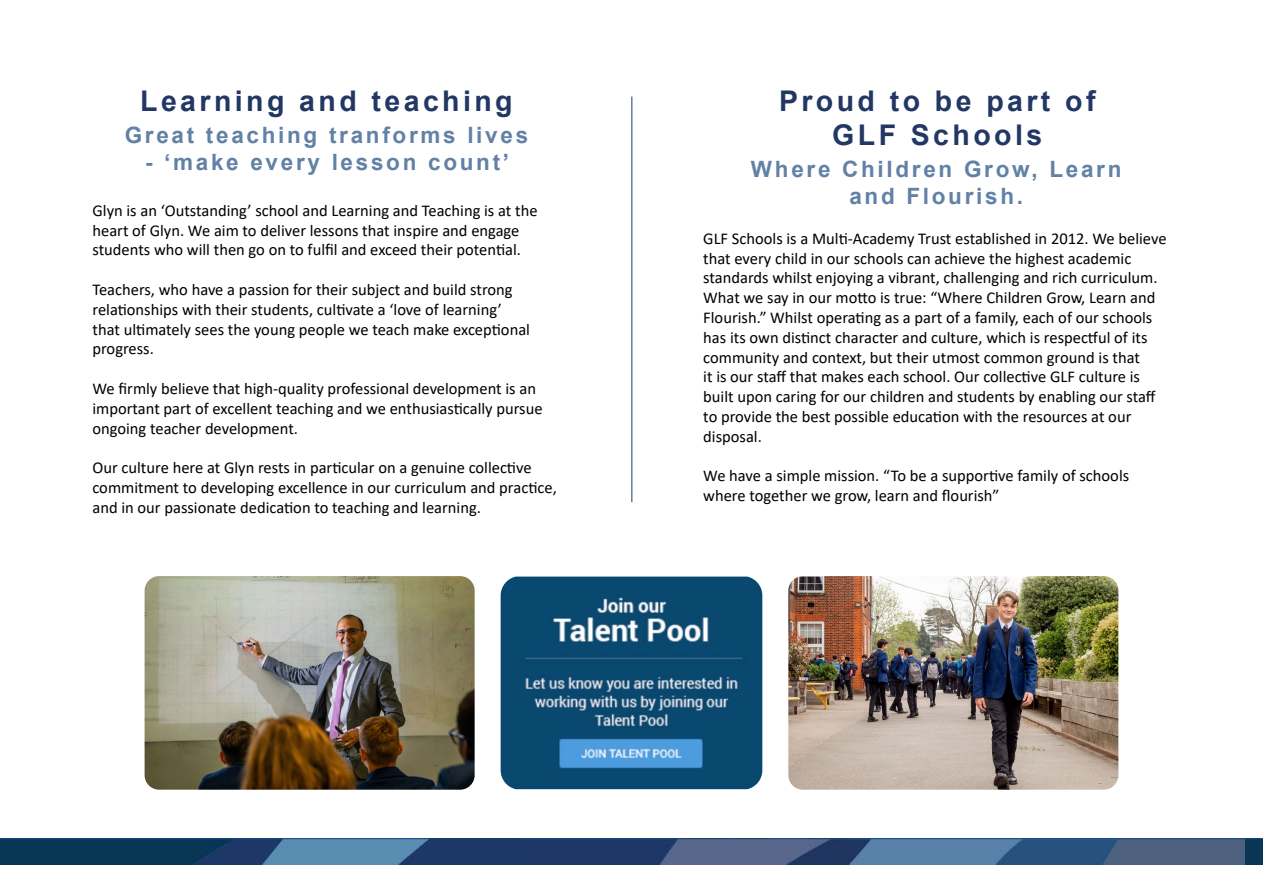
<style>
.page{position:relative;width:1263px;height:893px;background:#fff}
.page>*{position:absolute;margin:0;border:0;box-sizing:border-box;transform-origin:0 0}
.t1{font:700 28.5px/34.2px "Arial";letter-spacing:.12em;color:#233764;text-align:center}
.t2{font:700 22.5px/27px "Arial";letter-spacing:.12em;color:#6281a6;text-align:center}
.t3{font:16.5px/19.8px "Calibri";color:#000}
</style>
<div class="page">
<img style="left:0;top:839px;width:1245px;height:25px">
<img style="left:788px;top:576px;width:330px;height:214px">
<img style="left:145px;top:576px;width:330px;height:214px">
<hr style="left:631px;top:97px;width:1px;height:405px;background:#233764">
<img style="left:501px;top:577px;width:261px;height:212px">
<img style="left:1245px;top:839px;width:18px;height:25px">
<h1 class="t1" style="left:140px;top:85px;width:374px">Learning and teaching</h1>
<h2 class="t2" style="left:125px;top:122px;width:405px">Great teaching tranforms lives</h2>
<h2 class="t2" style="left:145px;top:149px;width:366px">- ‘make every lesson count’</h2>
<p class="t3" style="left:92px;top:200px;width:447px">Glyn is an ‘Outstanding’ school and Learning and Teaching is at the heart of Glyn. We aim to deliver lessons that inspire and engage students who will then go on to fulfil and exceed their potential.</p>
<p class="t3" style="left:92px;top:279px;width:439px">Teachers, who have a passion for their subject and build strong relationships with their students, cultivate a ‘love of learning’ that ultimately sees the young people we teach make exceptional progress.</p>
<p class="t3" style="left:92px;top:378px;width:452px">We firmly believe that high-quality professional development is an important part of excellent teaching and we enthusiastically pursue ongoing teacher development.</p>
<p class="t3" style="left:92px;top:457px;width:466px">Our culture here at Glyn rests in particular on a genuine collective commitment to developing excellence in our curriculum and practice, and in our passionate dedication to teaching and learning.</p>
<h1 class="t1" style="left:779px;top:85px;width:318px">Proud to be part of<br>GLF Schools</h1>
<h2 class="t2" style="left:751px;top:156px;width:372px">Where Children Grow, Learn and Flourish.</h2>
<p class="t3" style="left:703px;top:228px;width:465px">GLF Schools is a Multi-Academy Trust established in 2012. We believe that every child in our schools can achieve the highest academic standards whilst enjoying a vibrant, challenging and rich curriculum.<br>What we say in our motto is true: “Where Children Grow, Learn and Flourish.” Whilst operating as a part of a family, each of our schools has its own distinct character and culture, which is respectful of its community and context, but their utmost common ground is that<br>it is our staff that makes each school. Our collective GLF culture is built upon caring for our children and students by enabling our staff to provide the best possible education with the resources at our disposal.</p>
<p class="t3" style="left:703px;top:465px;width:427px">We have a simple mission. “To be a supportive family of schools where together we grow, learn and flourish”</p>
</div>
